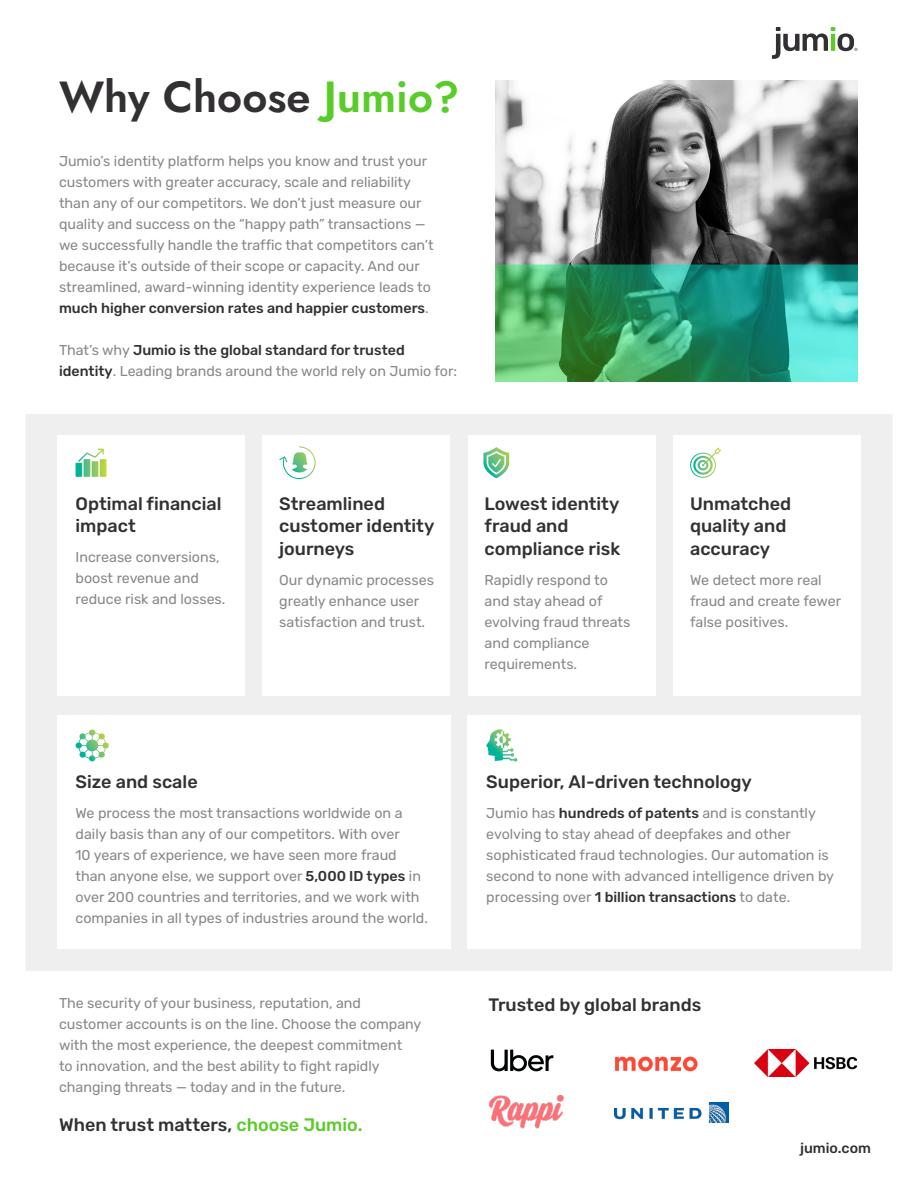
<style>
.page{position:relative;width:918px;height:1188px;background:#fff}
.page>*{position:absolute;margin:0;border:0;box-sizing:border-box;transform-origin:0 0}
.t1{font:43.5px "Jost";color:#333033}
.t2{font:500 18px/22.5px "Rubik";color:#333033}
.t3{font:14.25px/21px "Rubik";color:#888}
.t4{font:500 14.25px "Rubik";color:#333033}
.s1{color:#59cc29}
.s2{font-weight:500;color:#333033}
</style>
<div class="page">
<div style="left:11px;top:414px;width:895px;height:556px;background:#efefef"></div>
<div style="left:57px;top:435px;width:188px;height:261px;background:#fff"></div>
<div style="left:0;top:0;width:918px;height:1188px;border:26px solid #fff"></div>
<svg style="left:772px;top:27px;width:85px;height:32px"></svg>
<img style="left:496px;top:80px;width:361px;height:302px">
<div style="left:262px;top:435px;width:188px;height:261px;background:#fff"></div>
<div style="left:468px;top:435px;width:188px;height:261px;background:#fff"></div>
<div style="left:673px;top:435px;width:188px;height:261px;background:#fff"></div>
<div style="left:57px;top:715px;width:393px;height:234px;background:#fff"></div>
<div style="left:468px;top:715px;width:393px;height:234px;background:#fff"></div>
<svg style="left:491px;top:1050px;width:62px;height:21px"></svg>
<img style="left:615px;top:1056px;width:83px;height:16px">
<img style="left:755px;top:1050px;width:101px;height:27px">
<img style="left:615px;top:1103px;width:113px;height:20px">
<img style="left:489px;top:1095px;width:75px;height:33px">
<svg style="left:76px;top:449px;width:31px;height:28px"></svg>
<svg style="left:279px;top:446px;width:37px;height:33px"></svg>
<svg style="left:483px;top:447px;width:27px;height:31px"></svg>
<svg style="left:690px;top:448px;width:31px;height:30px"></svg>
<svg style="left:486px;top:729px;width:31px;height:33px"></svg>
<svg style="left:75px;top:730px;width:34px;height:31px"></svg>
<h1 class="t1" style="left:59px;top:67px;width:402px">Why Choose <span class="s1">Jumio?</span></h1>
<p class="t3" style="left:59px;top:151px;width:376px">Jumio’s identity platform helps you know and trust your customers with greater accuracy, scale and reliability than any of our competitors. We don’t just measure our quality and success on the “happy path” transactions — we successfully handle the traffic that competitors can’t because it’s outside of their scope or capacity. And our streamlined, award-winning identity experience leads to <span class="s2">much higher conversion rates and happier customers</span>.</p>
<p class="t3" style="left:59px;top:340px;width:400px">That’s why <span class="s2">Jumio is the global standard for trusted identity</span>. Leading brands around the world rely on Jumio for:</p>
<p class="t2" style="left:76px;top:493px;width:148px">Optimal financial impact</p>
<p class="t3" style="left:76px;top:547px;width:151px">Increase conversions, boost revenue and reduce risk and losses.</p>
<p class="t2" style="left:279px;top:493px;width:157px">Streamlined customer identity journeys</p>
<p class="t3" style="left:279px;top:570px;width:156px">Our dynamic processes greatly enhance user satisfaction and trust.</p>
<p class="t2" style="left:76px;top:771px;width:124px">Size and scale</p>
<p class="t3" style="left:76px;top:803px;width:354px">We process the most transactions worldwide on a daily basis than any of our competitors. With over<br>10 years of experience, we have seen more fraud than anyone else, we support over <span class="s2">5,000 ID types</span> in over 200 countries and territories, and we work with companies in all types of industries around the world.</p>
<p class="t3" style="left:59px;top:993px;width:364px">The security of your business, reputation, and customer accounts is on the line. Choose the company with the most experience, the deepest commitment<br>to innovation, and the best ability to fight rapidly changing threats — today and in the future.</p>
<p class="t2" style="left:59px;top:1114px;width:305px">When trust matters, <span class="s1">choose Jumio.</span></p>
<p class="t2" style="left:485px;top:493px;width:137px">Lowest identity fraud and compliance risk</p>
<p class="t3" style="left:485px;top:570px;width:147px">Rapidly respond to and stay ahead of evolving fraud threats and compliance requirements.</p>
<p class="t2" style="left:690px;top:493px;width:103px">Unmatched quality and accuracy</p>
<p class="t3" style="left:690px;top:570px;width:153px">We detect more real fraud and create fewer false positives.</p>
<p class="t2" style="left:486px;top:771px;width:267px">Superior, AI-driven technology</p>
<p class="t3" style="left:486px;top:803px;width:349px">Jumio has <span class="s2">hundreds of patents</span> and is constantly evolving to stay ahead of deepfakes and other sophisticated fraud technologies. Our automation is second to none with advanced intelligence driven by processing over <span class="s2">1 billion transactions</span> to date.</p>
<p class="t2" style="left:488px;top:994px;width:215px">Trusted by global brands</p>
<p class="t4" style="left:800px;top:1140px;width:72px">jumio.com</p>
</div>
